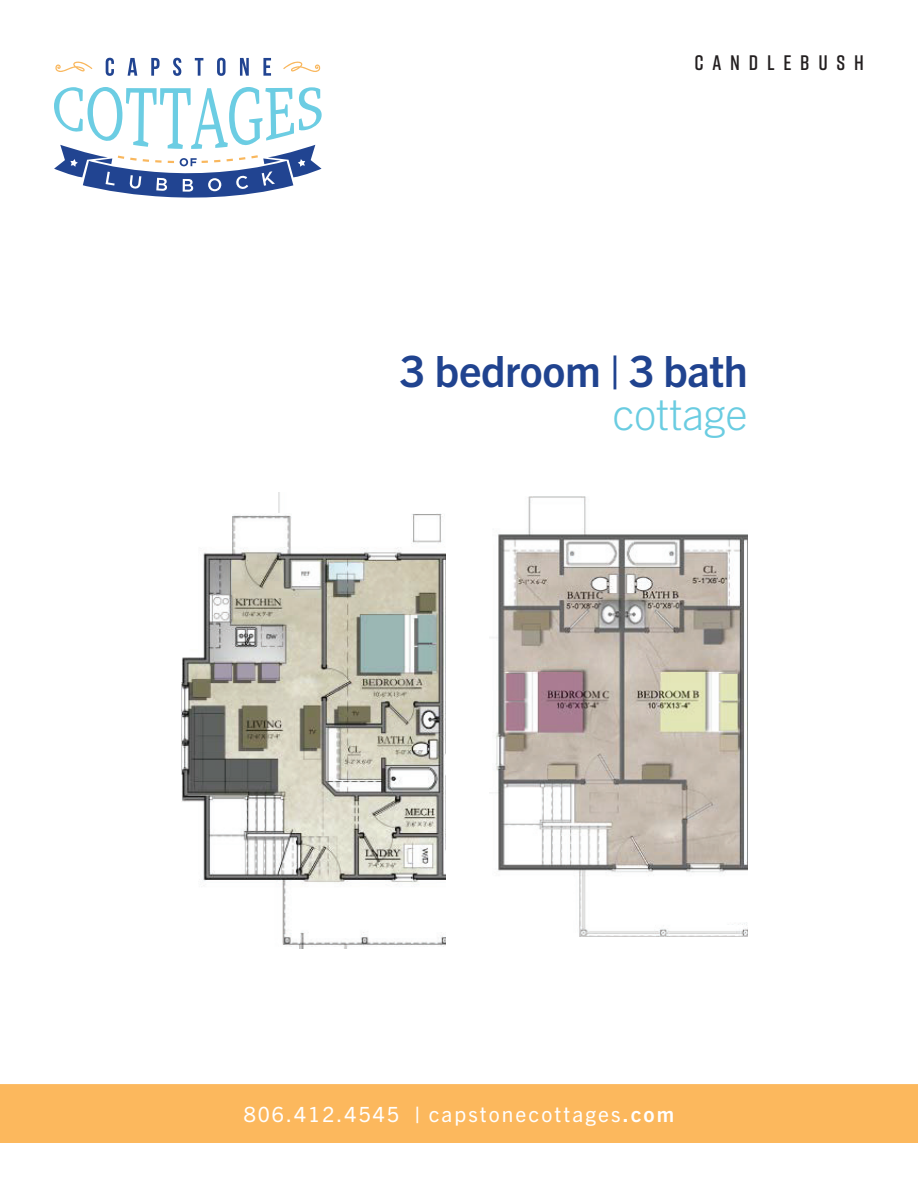
<style>
.page{position:relative;width:918px;height:1188px;background:#fff}
.page>*{position:absolute;margin:0;border:0;box-sizing:border-box;transform-origin:0 0}
.t1{font:700 43.2px "Trade Gothic Next LT Pro";letter-spacing:-.01em;color:#20438f}
.t2{font:300 43.2px "Trade Gothic Next LT Pro";letter-spacing:-.01em;color:#6acce1}
.t3{font:21px "Trade Gothic Next LT Pro";letter-spacing:.1em;color:#fff}
.t4{font:600 21px "Rift";letter-spacing:.42em;color:#231f20}
.s1{font-weight:800}
.s2{font-weight:700}
</style>
<div class="page">
<div style="left:0;top:1084px;width:918px;height:59px;background:#fcb85d"></div>
<svg style="left:106px;top:58px;width:8px;height:18px"></svg>
<svg style="left:128px;top:58px;width:9px;height:18px"></svg>
<svg style="left:151px;top:58px;width:9px;height:18px"></svg>
<svg style="left:173px;top:58px;width:8px;height:18px"></svg>
<svg style="left:195px;top:58px;width:8px;height:18px"></svg>
<svg style="left:217px;top:58px;width:9px;height:18px"></svg>
<svg style="left:240px;top:58px;width:9px;height:18px"></svg>
<svg style="left:263px;top:58px;width:8px;height:18px"></svg>
<svg style="left:54px;top:87px;width:268px;height:111px"></svg>
<svg style="left:55px;top:61px;width:37px;height:11px"></svg>
<svg style="left:283px;top:61px;width:38px;height:11px"></svg>
<img style="left:182px;top:513px;width:264px;height:436px">
<img style="left:490px;top:496px;width:258px;height:440px">
<div style="left:407px;top:906px;width:69px;height:26px;background:#fff"></div>
<div style="left:699px;top:896px;width:69px;height:26px;background:#fff"></div>
<p class="t4" style="left:694px;top:48px;width:171px">CANDLEBUSH</p>
<h1 class="t1" style="left:400px;top:341px;width:349px">3 bedroom | 3 bath</h1>
<h1 class="t2" style="left:613px;top:384px;width:137px">cottage</h1>
<p class="t3" style="left:244px;top:1099px;width:432px">806.412.4545 <span class="s1">|</span> capstonecottages<span class="s2">.com</span></p>
</div>
